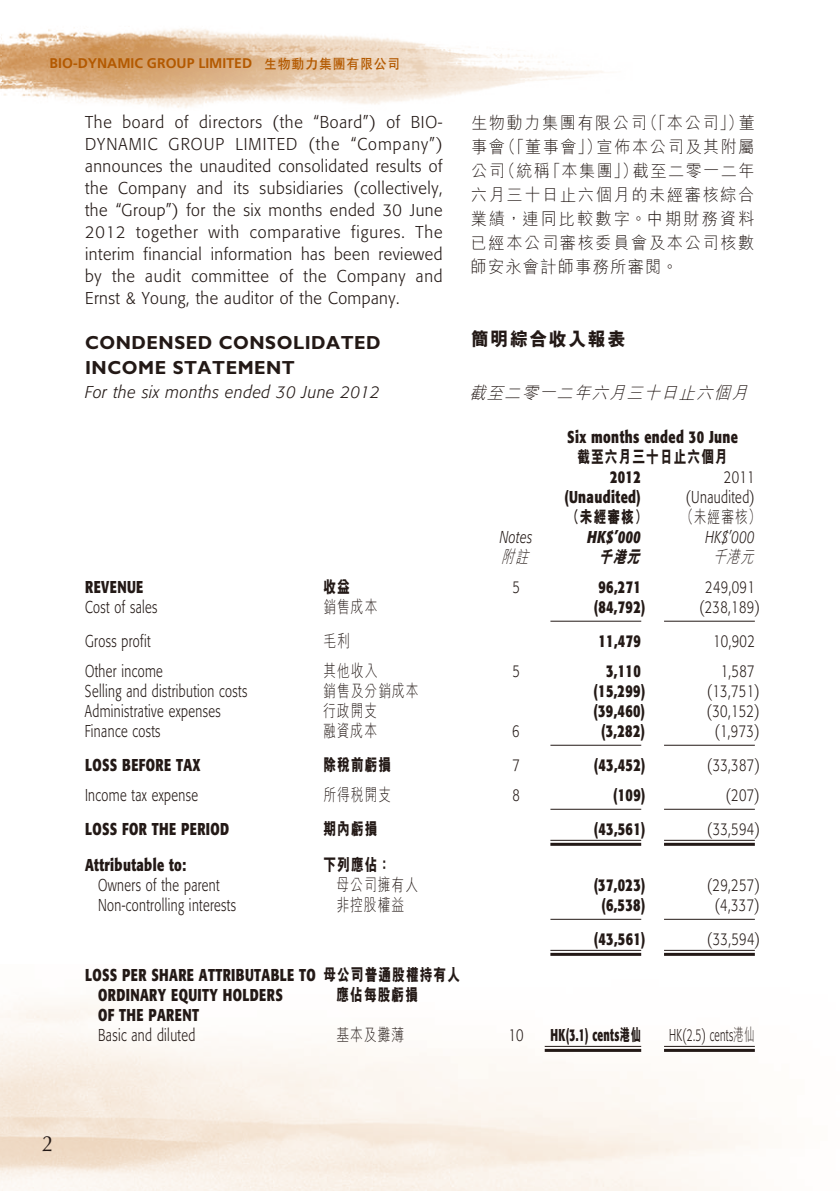
<style>
.page{position:relative;width:840px;height:1191px;background:#fff}
.page>*{position:absolute;margin:0;border:0;box-sizing:border-box;transform-origin:0 0}
.t1{font:22px "Optima LT Std";color:#231916;scale:.95 1}
.t2{font:700 19px/25px "Gill Sans Std";letter-spacing:.03em;color:#231916;scale:.95 1}
.t3{font:800 19px "M Hei HK";letter-spacing:.08em;color:#231916;scale:.95 1}
.t4{font:300 17px/22px "Formata";letter-spacing:.03em;color:#231916;text-align:justify;scale:.95 1}
.t5{font:300 17px "Formata";letter-spacing:.03em;color:#231916;scale:.75 1}
.t6{font:700 17px/20px "Formata";letter-spacing:.03em;color:#231916;scale:.75 1}
.t7{font:300 17px/24px "M Hei HK";letter-spacing:.08em;color:#231916;text-align:justify;scale:.95 1}
.t8{font:300 17px "M Hei HK";letter-spacing:.08em;color:#231916;scale:.75 1}
.t9{font:800 17px "M Hei HK";letter-spacing:.08em;color:#231916;scale:.75 1}
.t10{font:italic 300 17px "Formata";letter-spacing:.03em;color:#231916;scale:.95 1}
.t11{font:italic 300 17px "M Hei HK";color:#231916;scale:.95 1}
.t12{font:700 17px "Formata";letter-spacing:.03em;color:#231916;scale:.6 1}
.t13{font:300 17px "Formata";letter-spacing:.03em;color:#231916;scale:.6 1}
.t14{font:italic 300 17px "Formata";letter-spacing:.03em;color:#231916;scale:.75 1}
.t15{font:italic 700 17px "Formata";color:#231916;scale:.75 1}
.t16{font:italic 300 17px "M Hei HK";color:#231916;scale:.75 1}
.t17{font:italic 800 17px "M Hei HK";color:#231916;scale:.75 1}
.t18{font:700 14px "Frutiger LT Std";color:#b35900}
.s1{font-family:"C Hei 2 HK"}
.s2{font-family:"M Hei HK";font-weight:800}
.s3{font-family:"M Hei HK"}
</style>
<div class="page">
<img style="left:0;top:27px;width:604px;height:81px">
<img style="left:0;top:1002px;width:758px;height:189px">
<hr style="left:550px;top:620px;width:91px;height:1px;background:#231916">
<hr style="left:663px;top:620px;width:91px;height:1px;background:#231916">
<hr style="left:550px;top:744px;width:91px;height:1px;background:#231916">
<hr style="left:663px;top:744px;width:91px;height:1px;background:#231916">
<hr style="left:550px;top:808px;width:91px;height:1px;background:#231916">
<hr style="left:663px;top:808px;width:91px;height:1px;background:#231916">
<hr style="left:550px;top:840px;width:90px;height:1px;background:#231916">
<hr style="left:550px;top:843px;width:90px;height:3px;background:#231916">
<hr style="left:663px;top:840px;width:91px;height:1px;background:#231916">
<hr style="left:663px;top:843px;width:91px;height:3px;background:#231916">
<hr style="left:550px;top:918px;width:91px;height:1px;background:#231916">
<hr style="left:663px;top:918px;width:91px;height:1px;background:#231916">
<hr style="left:550px;top:950px;width:90px;height:1px;background:#231916">
<hr style="left:550px;top:953px;width:90px;height:3px;background:#231916">
<hr style="left:663px;top:950px;width:91px;height:1px;background:#231916">
<hr style="left:663px;top:953px;width:91px;height:3px;background:#231916">
<hr style="left:544px;top:1046px;width:96px;height:1px;background:#231916">
<hr style="left:544px;top:1049px;width:96px;height:3px;background:#231916">
<hr style="left:663px;top:1046px;width:91px;height:1px;background:#231916">
<hr style="left:663px;top:1049px;width:91px;height:3px;background:#231916">
<p class="t18" style="left:50px;top:55px;width:352px">BIO-DYNAMIC GROUP LIMITED <span class="s1">生物動力集團有限公司</span></p>
<p class="t4" style="left:85px;top:111px;width:377px">The board of directors (the “Board”) of BIO-DYNAMIC GROUP LIMITED (the “Company”) announces the unaudited consolidated results of the Company and its subsidiaries (collectively, the “Group”) for the six months ended 30 June 2012 together with comparative figures. The interim financial information has been reviewed by the audit committee of the Company and Ernst &amp; Young, the auditor of the Company.</p>
<p class="t2" style="left:85px;top:330px;width:312px">CONDENSED CONSOLIDATED<br>INCOME STATEMENT</p>
<p class="t10" style="left:85px;top:382px;width:311px">For the six months ended 30 June 2012</p>
<p class="t7" style="left:470px;top:110px;width:300px">生物動力集團有限公司（「本公司」）董事會（「董事會」）宣佈本公司及其附屬公司（統稱「本集團」）截至二零一二年六月三十日止六個月的未經審核綜合業績，連同比較數字。中期財務資料已經本公司審核委員會及本公司核數師安永會計師事務所審閱。</p>
<p class="t3" style="left:471px;top:327px;width:164px">簡明綜合收入報表</p>
<p class="t11" style="left:469px;top:381px;width:300px">截至二零一二年六月三十日止六個月</p>
<p class="t6" style="left:567px;top:426px;width:229px">Six months ended 30 June</p>
<p class="t9" style="left:577px;top:445px;width:202px">截至六月三十日止六個月</p>
<p class="t6" style="left:609px;top:466px;width:43px">2012</p>
<p class="t5" style="left:723px;top:467px;width:43px">2011</p>
<p class="t6" style="left:564px;top:486px;width:103px">(Unaudited)</p>
<p class="t5" style="left:685px;top:487px;width:93px">(Unaudited)</p>
<p class="t9" style="left:566px;top:505px;width:109px">（未經審核）</p>
<p class="t8" style="left:680px;top:504px;width:109px">（未經審核）</p>
<p class="t14" style="left:499px;top:527px;width:45px">Notes</p>
<p class="t15" style="left:587px;top:526px;width:73px">HK$’000</p>
<p class="t14" style="left:705px;top:527px;width:67px">HK$’000</p>
<p class="t16" style="left:501px;top:544px;width:45px">附註</p>
<p class="t17" style="left:598px;top:545px;width:63px">千港元</p>
<p class="t16" style="left:712px;top:544px;width:63px">千港元</p>
<p class="t6" style="left:85px;top:576px;width:79px">REVENUE</p>
<p class="t9" style="left:323px;top:575px;width:37px">收益</p>
<p class="t5" style="left:512px;top:577px;width:11px">5</p>
<p class="t6" style="left:598px;top:576px;width:58px">96,271</p>
<p class="t5" style="left:704px;top:577px;width:67px">249,091</p>
<p class="t5" style="left:85px;top:597px;width:98px">Cost of sales</p>
<p class="t8" style="left:323px;top:594px;width:74px">銷售成本</p>
<p class="t6" style="left:593px;top:596px;width:70px">(84,792)</p>
<p class="t5" style="left:699px;top:597px;width:82px">(238,189)</p>
<p class="t5" style="left:85px;top:631px;width:89px">Gross profit</p>
<p class="t8" style="left:323px;top:628px;width:37px">毛利</p>
<p class="t6" style="left:598px;top:630px;width:58px">11,479</p>
<p class="t5" style="left:712px;top:631px;width:57px">10,902</p>
<p class="t5" style="left:85px;top:661px;width:105px">Other income</p>
<p class="t8" style="left:323px;top:658px;width:74px">其他收入</p>
<p class="t5" style="left:512px;top:661px;width:11px">5</p>
<p class="t6" style="left:605px;top:660px;width:48px">3,110</p>
<p class="t5" style="left:720px;top:661px;width:47px">1,587</p>
<p class="t5" style="left:85px;top:681px;width:218px">Selling and distribution costs</p>
<p class="t8" style="left:323px;top:678px;width:129px">銷售及分銷成本</p>
<p class="t6" style="left:593px;top:680px;width:70px">(15,299)</p>
<p class="t5" style="left:706px;top:681px;width:72px">(13,751)</p>
<p class="t5" style="left:85px;top:701px;width:183px">Administrative expenses</p>
<p class="t8" style="left:323px;top:698px;width:74px">行政開支</p>
<p class="t6" style="left:593px;top:700px;width:70px">(39,460)</p>
<p class="t5" style="left:706px;top:701px;width:72px">(30,152)</p>
<p class="t5" style="left:85px;top:721px;width:103px">Finance costs</p>
<p class="t8" style="left:323px;top:718px;width:74px">融資成本</p>
<p class="t5" style="left:512px;top:721px;width:11px">6</p>
<p class="t6" style="left:601px;top:720px;width:60px">(3,282)</p>
<p class="t5" style="left:714px;top:721px;width:61px">(1,973)</p>
<p class="t6" style="left:85px;top:754px;width:155px">LOSS BEFORE TAX</p>
<p class="t9" style="left:323px;top:753px;width:92px">除稅前虧損</p>
<p class="t5" style="left:512px;top:755px;width:11px">7</p>
<p class="t6" style="left:593px;top:754px;width:70px">(43,452)</p>
<p class="t5" style="left:706px;top:755px;width:72px">(33,387)</p>
<p class="t5" style="left:85px;top:785px;width:152px">Income tax expense</p>
<p class="t8" style="left:323px;top:782px;width:92px">所得稅開支</p>
<p class="t5" style="left:512px;top:785px;width:11px">8</p>
<p class="t6" style="left:612px;top:784px;width:45px">(109)</p>
<p class="t5" style="left:725px;top:785px;width:47px">(207)</p>
<p class="t6" style="left:85px;top:818px;width:194px">LOSS FOR THE PERIOD</p>
<p class="t9" style="left:323px;top:817px;width:74px">期內虧損</p>
<p class="t6" style="left:593px;top:818px;width:70px">(43,561)</p>
<p class="t5" style="left:706px;top:819px;width:72px">(33,594)</p>
<p class="t6" style="left:85px;top:854px;width:136px">Attributable to:</p>
<p class="t9" style="left:323px;top:853px;width:91px">下列應佔：</p>
<p class="t5" style="left:98px;top:875px;width:163px">Owners of the parent</p>
<p class="t8" style="left:336px;top:872px;width:110px">母公司擁有人</p>
<p class="t6" style="left:593px;top:874px;width:70px">(37,023)</p>
<p class="t5" style="left:706px;top:875px;width:72px">(29,257)</p>
<p class="t5" style="left:98px;top:895px;width:185px">Non-controlling interests</p>
<p class="t8" style="left:336px;top:892px;width:92px">非控股權益</p>
<p class="t6" style="left:601px;top:894px;width:60px">(6,538)</p>
<p class="t5" style="left:714px;top:895px;width:61px">(4,337)</p>
<p class="t6" style="left:593px;top:928px;width:70px">(43,561)</p>
<p class="t5" style="left:707px;top:929px;width:72px">(33,594)</p>
<p class="t6" style="left:98px;top:964px;width:484px;text-indent:-13px">LOSS PER SHARE ATTRIBUTABLE TO <span class="s2">母公司普通股權持有人<br></span>ORDINARY EQUITY HOLDERS</p>
<p class="t9" style="left:336px;top:983px;width:110px">應佔每股虧損</p>
<p class="t1" style="left:42px;top:1130px;width:14px">2</p>
<p class="t6" style="left:98px;top:1004px;width:136px">OF THE PARENT</p>
<p class="t5" style="left:98px;top:1025px;width:131px">Basic and diluted</p>
<p class="t8" style="left:336px;top:1022px;width:92px">基本及攤薄</p>
<p class="t5" style="left:508px;top:1025px;width:22px">10</p>
<p class="t12" style="left:550px;top:1024px;width:152px">HK(3.1) cents<span class="s2">港仙</span></p>
<p class="t13" style="left:668px;top:1025px;width:144px">HK(2.5) cents<span class="s3">港仙</span></p>
</div>
